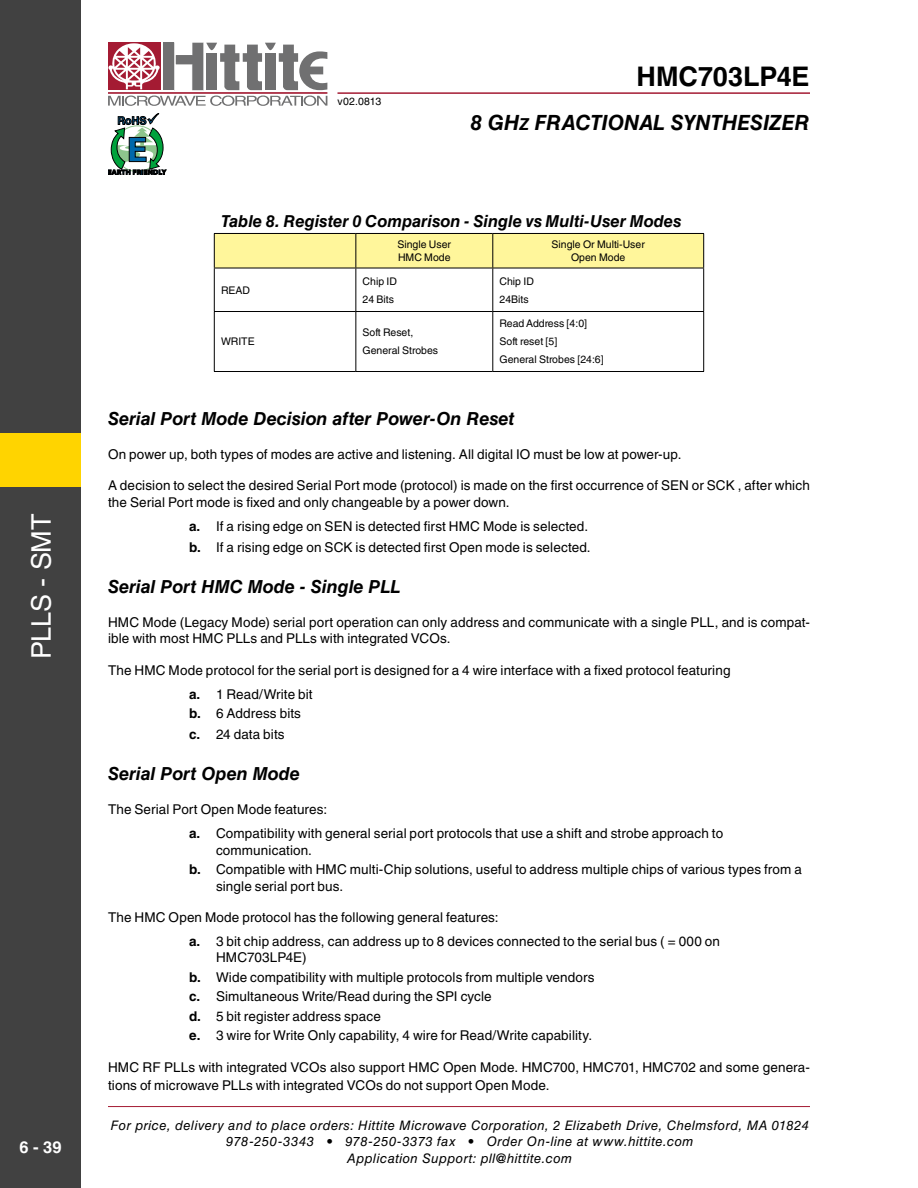
<style>
.page{position:relative;width:918px;height:1188px;background:#fff}
.page>*{position:absolute;margin:0;border:0;box-sizing:border-box;transform-origin:0 0}
.t1{font:700 27px "Helvetica LT Std";color:#000}
.t2{font:27px "Helvetica LT Std";letter-spacing:-.01em;color:#fff}
.t3{font:italic 700 21px "Helvetica LT Std";letter-spacing:-.005em;color:#000}
.t4{font:italic 700 18px "Helvetica LT Std";letter-spacing:-.005em;color:#000}
.t5{font:italic 700 16.5px "Helvetica LT Std";color:#000}
.t6{font:700 16.5px "Helvetica LT Std";color:#fff}
.t7{font:13.5px/19.5px "Helvetica LT Std";letter-spacing:.01em;color:#000}
.t8{font:italic 13.2px/16.5px "Helvetica LT Std";letter-spacing:.03em;color:#000;text-align:center}
.t9{font:10.5px/18px "Helvetica LT Std";color:#000}
.s1{font-size:16.5px}
.s2{font-weight:700}
</style>
<div class="page">
<hr style="left:108px;top:1106px;width:702px;height:1px;background:#a41b33">
<hr style="left:338px;top:92px;width:472px;height:2px;background:#a41b33">
<div style="left:163px;top:43px;width:11px;height:47px;background:#707071"></div>
<div style="left:108px;top:43px;width:52px;height:47px;background:#a41b33"></div>
<hr style="left:108px;top:92px;width:219px;height:2px;background:#a41b33">
<svg style="left:176px;top:43px;width:151px;height:47px"></svg>
<svg style="left:108px;top:96px;width:219px;height:10px"></svg>
<svg style="left:108px;top:43px;width:52px;height:46px"></svg>
<svg style="left:108px;top:113px;width:58px;height:62px"></svg>
<div style="left:0;top:0;width:81px;height:1188px;background:#414141"></div>
<div style="left:0;top:433px;width:81px;height:54px;background:#ffd400"></div>
<div style="left:215px;top:234px;width:488px;height:34px;background:#fff69b"></div>
<hr style="left:214px;top:311px;width:142px;height:1px;background:#000">
<hr style="left:356px;top:311px;width:137px;height:1px;background:#000">
<hr style="left:493px;top:311px;width:211px;height:1px;background:#000">
<hr style="left:355px;top:234px;width:1px;height:34px;background:#000">
<hr style="left:355px;top:268px;width:1px;height:43px;background:#000">
<hr style="left:355px;top:312px;width:1px;height:59px;background:#000">
<hr style="left:492px;top:234px;width:1px;height:34px;background:#000">
<hr style="left:492px;top:268px;width:1px;height:43px;background:#000">
<hr style="left:492px;top:312px;width:1px;height:59px;background:#000">
<hr style="left:214px;top:234px;width:1px;height:34px;background:#000">
<hr style="left:214px;top:268px;width:1px;height:43px;background:#000">
<hr style="left:214px;top:312px;width:1px;height:59px;background:#000">
<hr style="left:703px;top:234px;width:1px;height:34px;background:#000">
<hr style="left:703px;top:268px;width:1px;height:43px;background:#000">
<hr style="left:703px;top:312px;width:1px;height:59px;background:#000">
<hr style="left:214px;top:233px;width:142px;height:1px;background:#000">
<hr style="left:356px;top:233px;width:137px;height:1px;background:#000">
<hr style="left:493px;top:233px;width:211px;height:1px;background:#000">
<hr style="left:214px;top:268px;width:142px;height:1px;background:#000">
<hr style="left:356px;top:268px;width:137px;height:1px;background:#000">
<hr style="left:493px;top:268px;width:211px;height:1px;background:#000">
<hr style="left:214px;top:371px;width:142px;height:1px;background:#000">
<hr style="left:356px;top:371px;width:137px;height:1px;background:#000">
<hr style="left:493px;top:371px;width:211px;height:1px;background:#000">
<h1 class="t2" style="left:26px;top:659px;width:147px;rotate:-90deg">PLLs - SMT</h1>
<p class="t6" style="left:19px;top:1138px;width:44px">6 - 39</p>
<p class="t9" style="left:338px;top:92px;width:45px">v02.0813</p>
<h1 class="t1" style="left:636px;top:60px;width:175px">HMC703LP4E</h1>
<h2 class="t3" style="left:470px;top:109px;width:341px">8 GH<span class="s1">z</span> fractional synthesizer</h2>
<p class="t5" style="left:221px;top:211px;width:462px">Table 8. Register 0 Comparison - Single vs Multi-User Modes</p>
<p class="t9" style="left:397px;top:237px;width:55px;line-height:13.5px">Single User<br>HMC Mode</p>
<p class="t9" style="left:552px;top:237px;width:95px;line-height:13.5px;text-align:center">Single Or Multi-User<br>Open Mode</p>
<p class="t9" style="left:221px;top:281px;width:31px">READ</p>
<p class="t9" style="left:363px;top:272px;width:36px">Chip ID<br>24 Bits</p>
<p class="t9" style="left:500px;top:272px;width:36px">Chip ID<br>24Bits</p>
<p class="t9" style="left:221px;top:333px;width:35px">WRITE</p>
<p class="t9" style="left:363px;top:324px;width:77px">Soft Reset,<br>General Strobes</p>
<p class="t9" style="left:500px;top:315px;width:106px">Read Address [4:0]<br>Soft reset [5]<br>General Strobes [24:6]</p>
<h3 class="t4" style="left:108px;top:407px;width:408px">Serial Port Mode Decision after Power-On Reset</h3>
<p class="t7" style="left:108px;top:444px;width:575px">On power up, both types of modes are active and listening. All digital IO must be low at power-up.</p>
<p class="t7" style="left:108px;top:477px;width:703px;line-height:16.5px">A decision to select the desired Serial Port mode (protocol) is made on the first occurrence of SEN or SCK , after which the Serial Port mode is fixed and only changeable by a power down.</p>
<p class="t7" style="left:189px;top:515px;width:403px;line-height:21px"><span class="s2">a.</span> If a rising edge on SEN is detected first HMC Mode is selected. <span class="s2">b.</span> If a rising edge on SCK is detected first Open mode is selected.</p>
<h3 class="t4" style="left:108px;top:575px;width:284px">Serial Port HMC Mode - Single PLL</h3>
<p class="t7" style="left:108px;top:613px;width:702px;line-height:16.5px">HMC Mode (Legacy Mode) serial port operation can only address and communicate with a single PLL, and is compat&shy;ible with most HMC PLLs and PLLs with integrated VCOs.</p>
<p class="t7" style="left:189px;top:658px;width:543px;line-height:24px;text-indent:-81px">The HMC Mode protocol for the serial port is designed for a 4 wire interface with a fixed protocol featuring <span class="s2">a.</span> 1 Read/Write bit</p>
<p class="t7" style="left:189px;top:703px;width:114px;line-height:21px"><span class="s2">b.</span> 6 Address bits <span class="s2">c.</span> 24 data bits</p>
<h3 class="t4" style="left:108px;top:763px;width:193px">Serial Port Open Mode</h3>
<p class="t7" style="left:189px;top:797px;width:536px;line-height:24px;text-indent:-81px">The Serial Port Open Mode features:<br><span class="s2">a.</span> Compatibility with general serial port protocols that use a shift and strobe approach to</p>
<p class="t7" style="left:189px;top:840px;width:614px;text-indent:27px">communication.<br><span class="s2">b.</span> Compatible with HMC multi-Chip solutions, useful to address multiple chips of various types from a</p>
<p class="t7" style="left:216px;top:876px;width:129px">single serial port bus.</p>
<p class="t7" style="left:189px;top:905px;width:533px;line-height:24px;text-indent:-81px">The HMC Open Mode protocol has the following general features:<br><span class="s2">a.</span> 3 bit chip address, can address up to 8 devices connected to the serial bus ( = 000 on</p>
<p class="t7" style="left:189px;top:948px;width:407px;text-indent:27px">HMC703LP4E)<br><span class="s2">b.</span> Wide compatibility with multiple protocols from multiple vendors <span class="s2">c.</span> Simultaneous Write/Read during the SPI cycle<br><span class="s2">d.</span> 5 bit register address space<br><span class="s2">e.</span> 3 wire for Write Only capability, 4 wire for Read/Write capability.</p>
<p class="t7" style="left:108px;top:1058px;width:703px;line-height:18px">HMC RF PLLs with integrated VCOs also support HMC Open Mode. HMC700, HMC701, HMC702 and some genera&shy;tions of microwave PLLs with integrated VCOs do not support Open Mode.</p>
<p class="t8" style="left:111px;top:1117px;width:700px">For price, delivery and to place orders: Hittite Microwave Corporation, 2 Elizabeth Drive, Chelmsford, MA 01824<br>978-250-3343 • 978-250-3373 fax • Order On-line at www.hittite.com<br>Application Support: pll@hittite.com</p>
</div>
